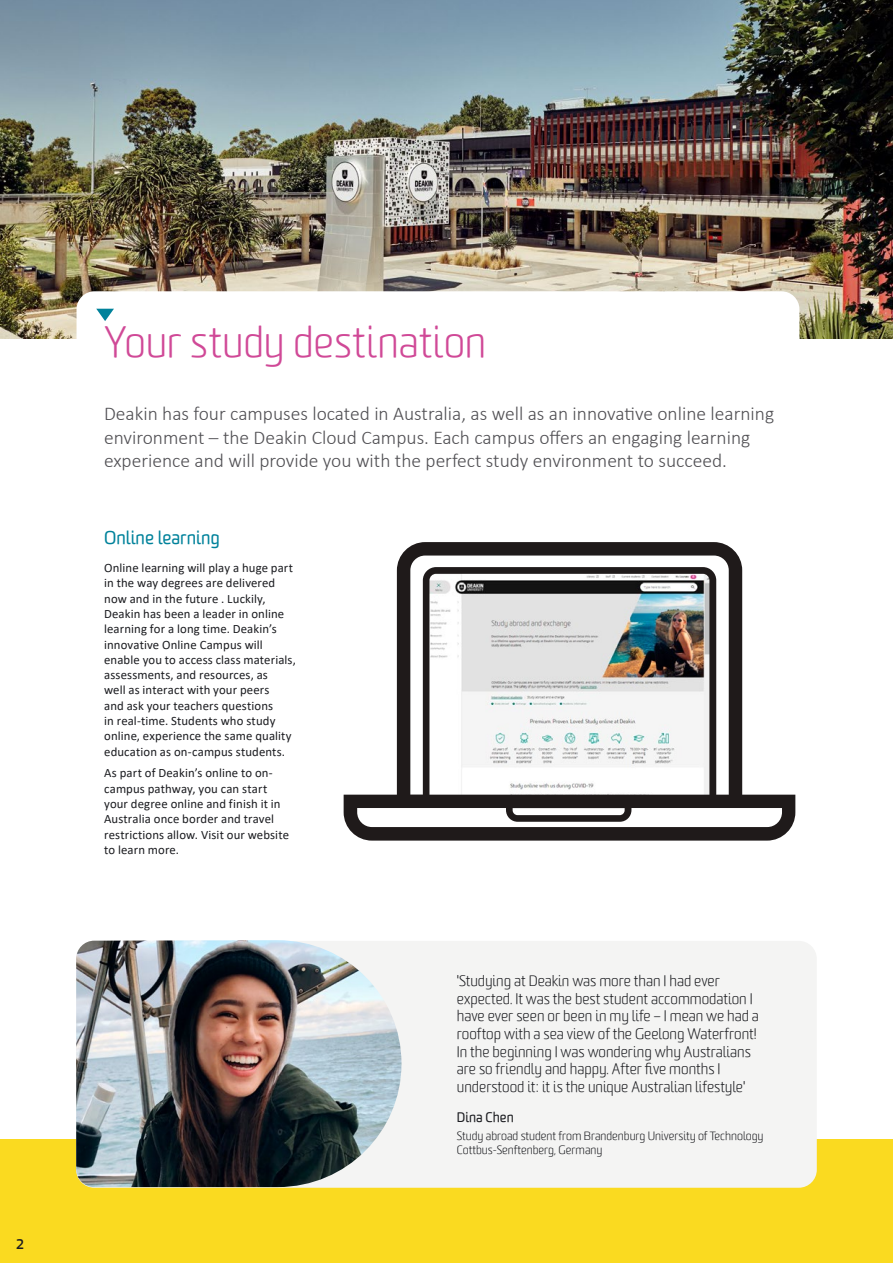
<style>
.page{position:relative;width:893px;height:1263px;background:#fff}
.page>*{position:absolute;margin:0;border:0;box-sizing:border-box;transform-origin:0 0}
.Page_header_-_H1{font:300 42px "Worldly";letter-spacing:.005em;color:#d04997}
.Page_introduction{font:300 19.5px/23.4px "Calibri";color:#504f53}
.Paragraph_header_-_H{font:18px "Worldly";color:#00829b}
.t1{font:300 14.7px/17.7px "Worldly";color:#1b1c20}
.t2{font:13.5px "Worldly";color:#1b1c20}
.t3{font:700 13.5px "Worldly";color:#1b1c20}
.Paragraph_text_-_P{font:12.75px/15.3px "Calibri";letter-spacing:.01em;color:#1b1c20}
.t4{font:300 11.7px/14px "Worldly";color:#1b1c20}
</style>
<div class="page">
<div style="left:0;top:1140px;width:893px;height:123px;background:#fada20"></div>
<img style="left:0;top:0;width:893px;height:338px">
<div style="left:77px;top:291px;width:722px;height:634px;background:#fff;border-radius:18px"></div>
<svg style="left:96px;top:309px;width:18px;height:12px"></svg>
<div style="left:76px;top:941px;width:741px;height:247px;background:#f4f4f3;border-radius:18px"></div>
<img style="left:76px;top:940px;width:325px;height:247px">
<svg style="left:344px;top:542px;width:451px;height:299px"></svg>
<p class="t3" style="left:17px;top:1235px;width:9px">2</p>
<h1 class="Page_header_-_H1" style="left:104px;top:317px;width:384px">Your study destination</h1>
<p class="Page_introduction" style="left:104px;top:402px;width:671px">Deakin has four campuses located in Australia, as well as an innovative online learning environment – the Deakin Cloud Campus. Each campus offers an engaging learning experience and will provide you with the perfect study environment to succeed.</p>
<h2 class="Paragraph_header_-_H" style="left:104px;top:527px;width:117px">Online learning</h2>
<p class="Paragraph_text_-_P" style="left:104px;top:560px;width:193px">Online learning will play a huge part in the way degrees are delivered now and in the future . Luckily, Deakin has been a leader in online learning for a long time. Deakin’s innovative Online Campus will enable you to access class materials, assessments, and resources, as<br>well as interact with your peers<br>and ask your teachers questions<br>in real-time. Students who study online, experience the same quality education as on-campus students.</p>
<p class="Paragraph_text_-_P" style="left:104px;top:765px;width:186px">As part of Deakin’s online to on&shy;campus pathway, you can start your degree online and finish it in<br>Australia once border and travel restrictions allow. Visit our website to learn more.</p>
<p class="t1" style="left:457px;top:972px;width:303px">'Studying at Deakin was more than I had ever expected. It was the best student accommodation I have ever seen or been in my life – I mean we had a rooftop with a sea view of the Geelong Waterfront!<br>In the beginning I was wondering why Australians are so friendly and happy. After five months I understood it: it is the unique Australian lifestyle'</p>
<p class="t2" style="left:457px;top:1109px;width:58px">Dina Chen</p>
<p class="t4" style="left:457px;top:1129px;width:308px">Study abroad student from Brandenburg University of Technology<br>Cottbus-Senftenberg, Germany</p>
</div>
